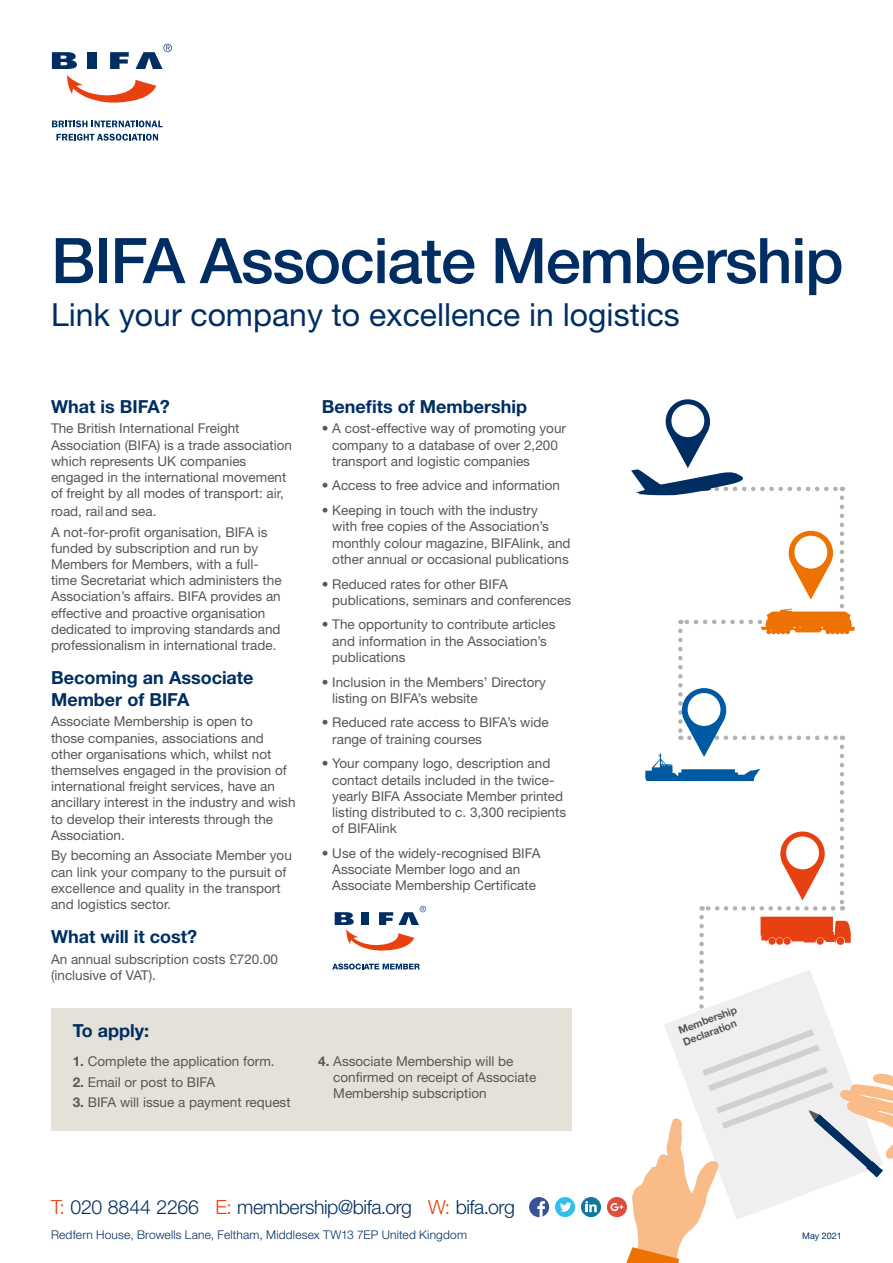
<style>
.page{position:relative;width:893px;height:1263px;background:#fff}
.page>*{position:absolute;margin:0;border:0;box-sizing:border-box;transform-origin:0 0}
.t1{font:500 63px "Helvetica Neue LT Std";letter-spacing:-.02em;color:#002e62}
.t2{font:31.95px "Helvetica Neue LT Std";color:#002e62}
.t3{font:300 19.5px "Helvetica Neue LT Std";letter-spacing:-.02em;color:#002e62}
.t4{font:700 18px/21.6px "Helvetica Neue LT Std";color:#002e62}
.t5{font:13.5px/16.2px "Helvetica Neue LT Std";color:#575756}
.t6{font:300 12px "Helvetica Neue LT Std";letter-spacing:.015em;color:#002e62}
.t7{font:700 10.5px/12.6px "Helvetica Neue LT Std";color:#575756}
.t8{font:9px "Helvetica Neue LT Std";color:#002e62}
.s1{font-weight:700}
.s2{color:#e74011}
</style>
<div class="page">
<div style="left:88px;top:52px;width:9px;height:17px;background:#002e62"></div>
<svg style="left:110px;top:52px;width:19px;height:17px"></svg>
<svg style="left:52px;top:52px;width:25px;height:17px"></svg>
<svg style="left:67px;top:75px;width:89px;height:28px"></svg>
<svg style="left:56px;top:134px;width:102px;height:7px"></svg>
<svg style="left:52px;top:120px;width:111px;height:7px"></svg>
<svg style="left:136px;top:44px;width:36px;height:25px"></svg>
<svg style="left:631px;top:399px;width:224px;height:511px"></svg>
<div style="left:581px;top:1197px;width:20px;height:20px;background:#13769f;border-radius:50%"></div>
<svg style="left:585px;top:1201px;width:12px;height:11px"></svg>
<div style="left:555px;top:1197px;width:20px;height:20px;background:#34beec;border-radius:50%"></div>
<svg style="left:560px;top:1202px;width:11px;height:10px"></svg>
<svg style="left:529px;top:1197px;width:20px;height:20px"></svg>
<div style="left:607px;top:1197px;width:20px;height:20px;background:#dc4f3f;border-radius:50%"></div>
<svg style="left:609px;top:917px;width:284px;height:346px"></svg>
<div style="left:51px;top:1008px;width:520px;height:123px;background:#e3e1d8"></div>
<svg style="left:332px;top:963px;width:88px;height:6px"></svg>
<svg style="left:335px;top:906px;width:91px;height:45px"></svg>
<h1 class="t1" style="left:51px;top:223px;width:794px">BIFA Associate Membership</h1>
<h2 class="t2" style="left:51px;top:295px;width:630px">Link your company to excellence in logistics</h2>
<h3 class="t4" style="left:51px;top:395px;width:120px">What is BIFA?</h3>
<p class="t5" style="left:51px;top:420px;width:243px">The British International Freight Association (BIFA) is a trade association which represents UK companies engaged in the international movement of freight by all modes of transport: air,</p>
<p class="t5" style="left:51px;top:501px;width:218px;line-height:20.4px">road, railand sea.<br>A not-for-profit organisation, BIFA is</p>
<p class="t5" style="left:51px;top:540px;width:232px">funded by subscription and run by Members for Members, with a full&shy;time Secretariat which administers the Association’s affairs. BIFA provides an effective and proactive organisation dedicated to improving standards and professionalism in international trade.</p>
<h3 class="t4" style="left:51px;top:667px;width:204px">Becoming an Associate<br>Member of BIFA</h3>
<p class="t5" style="left:51px;top:713px;width:246px">Associate Membership is open to<br>those companies, associations and other organisations which, whilst not themselves engaged in the provision of international freight services, have an ancillary interest in the industry and wish to develop their interests through the Association.</p>
<p class="t5" style="left:51px;top:847px;width:242px">By becoming an Associate Member you can link your company to the pursuit of excellence and quality in the transport and logistics sector.</p>
<h3 class="t4" style="left:51px;top:926px;width:148px">What will it cost?</h3>
<p class="t5" style="left:51px;top:951px;width:229px">An annual subscription costs £720.00 (inclusive of VAT).</p>
<h3 class="t4" style="left:73px;top:1019px;width:78px">To apply:</h3>
<p class="t5" style="left:73px;top:1053px;width:203px"><span class="s1">1.</span> Complete the application form.</p>
<p class="t5" style="left:73px;top:1073px;width:144px"><span class="s1">2.</span> Email or post to BIFA</p>
<p class="t5" style="left:73px;top:1094px;width:219px"><span class="s1">3.</span> BIFA will issue a payment request</p>
<h3 class="t4" style="left:322px;top:395px;width:207px">Benefits of Membership</h3>
<p class="t5" style="left:332px;top:420px;width:235px;text-indent:-11px">• A cost-effective way of promoting your company to a database of over 2,200 transport and logistic companies</p>
<p class="t5" style="left:322px;top:477px;width:240px">• Access to free advice and information</p>
<p class="t5" style="left:332px;top:502px;width:240px;text-indent:-11px">• Keeping in touch with the industry<br>with free copies of the Association’s monthly colour magazine, BIFAlink, and other annual or occasional publications</p>
<p class="t5" style="left:332px;top:575px;width:240px;text-indent:-11px">• Reduced rates for other BIFA publications, seminars and conferences</p>
<p class="t5" style="left:332px;top:616px;width:225px;text-indent:-11px">• The opportunity to contribute articles and information in the Association’s publications</p>
<p class="t5" style="left:332px;top:673px;width:215px;text-indent:-11px">• Inclusion in the Members’ Directory listing on BIFA’s website</p>
<p class="t5" style="left:332px;top:714px;width:218px;text-indent:-11px">• Reduced rate access to BIFA’s wide range of training courses</p>
<p class="t5" style="left:332px;top:755px;width:235px;text-indent:-11px">• Your company logo, description and contact details included in the twice&shy;yearly BIFA Associate Member printed listing distributed to c. 3,300 recipients of BIFAlink</p>
<p class="t5" style="left:332px;top:845px;width:210px;text-indent:-11px">• Use of the widely-recognised BIFA<br>Associate Member logo and an<br>Associate Membership Certificate</p>
<p class="t5" style="left:333px;top:1053px;width:205px;text-indent:-15px"><span class="s1">4.</span> Associate Membership will be confirmed on receipt of Associate<br>Membership subscription</p>
<h3 class="t3" style="left:51px;top:1195px;width:465px"><span class="s2">T:</span> 020 8844 2266 <span class="s2">E:</span> membership@bifa.org <span class="s2">W:</span> bifa.org</h3>
<p class="t7" style="left:677px;top:1025px;width:63px;rotate:-21deg">Membership<br>Declaration</p>
<p class="t6" style="left:51px;top:1228px;width:417px">Redfern House, Browells Lane, Feltham, Middlesex TW13 7EP United Kingdom</p>
<p class="t8" style="left:802px;top:1231px;width:41px">May 2021</p>
</div>
